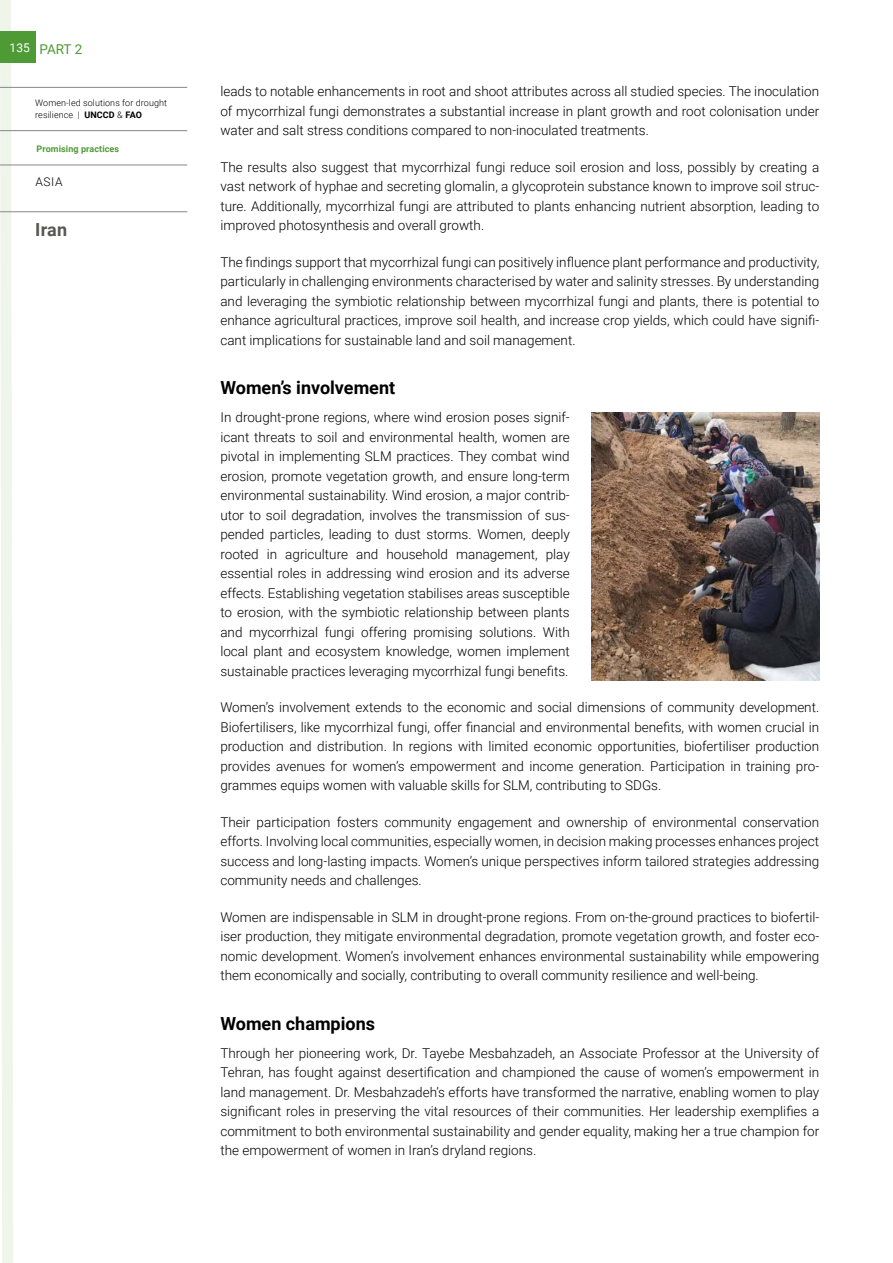
<style>
.page{position:relative;width:893px;height:1263px;background:#fff}
.page>*{position:absolute;margin:0;border:0;box-sizing:border-box;transform-origin:0 0}
.Part_2-H2{font:700 18px "Roboto";color:#000}
.Info_-_Country{font:700 18px "Roboto";color:#575756}
.t1{font:300 13.5px/19.5px "Roboto";color:#000;text-align:justify}
.t2{font:13.5px "Roboto";color:#4e9a34}
.Info_-_Region{font:300 12px "Roboto";color:#000}
.t3{font:300 9px/12px "Roboto";letter-spacing:.01em;color:#000}
.t4{font:700 9px "Roboto";letter-spacing:.01em;color:#4e9a34}
.s1{font-size:12px;color:#fff}
.s2{font-weight:700}
</style>
<div class="page">
<svg style="left:0;top:0;width:13px;height:1263px"></svg>
<div style="left:0;top:31px;width:36px;height:32px;background:#4e9a34"></div>
<hr style="left:0;top:87px;width:187px;height:1px;background:#878787">
<hr style="left:0;top:130px;width:187px;height:1px;background:#878787">
<hr style="left:0;top:165px;width:187px;height:1px;background:#878787">
<hr style="left:0;top:211px;width:187px;height:1px;background:#878787">
<img style="left:591px;top:412px;width:228px;height:268px">
<p class="t2" style="left:10px;top:39px;width:74px"><span class="s1">135</span> PART 2</p>
<p class="t3" style="left:35px;top:97px;width:133px">Women-led solutions for drought resilience | <span class="s2">UNCCD</span> &amp; <span class="s2">FAO</span></p>
<p class="t4" style="left:37px;top:142px;width:84px">Promising practices</p>
<p class="Info_-_Region" style="left:36px;top:173px;width:29px">ASIA</p>
<p class="Info_-_Country" style="left:35px;top:217px;width:33px">Iran</p>
<p class="t1" style="left:220px;top:81px;width:600px">leads to notable enhancements in root and shoot attributes across all studied species. The inoculation of mycorrhizal fungi demonstrates a substantial increase in plant growth and root colonisation under water and salt stress conditions compared to non-inoculated treatments.</p>
<p class="t1" style="left:220px;top:157px;width:600px">The results also suggest that mycorrhizal fungi reduce soil erosion and loss, possibly by creating a vast network of hyphae and secreting glomalin, a glycoprotein substance known to improve soil struc&shy;ture. Additionally, mycorrhizal fungi are attributed to plants enhancing nutrient absorption, leading to improved photosynthesis and overall growth.</p>
<p class="t1" style="left:220px;top:252px;width:600px">The findings support that mycorrhizal fungi can positively influence plant performance and productivity, particularly in challenging environments characterised by water and salinity stresses. By understanding and leveraging the symbiotic relationship between mycorrhizal fungi and plants, there is potential to enhance agricultural practices, improve soil health, and increase crop yields, which could have signifi&shy;cant implications for sustainable land and soil management.</p>
<p class="Part_2-H2" style="left:220px;top:375px;width:176px">Women’s involvement</p>
<p class="t1" style="left:220px;top:407px;width:351px">In drought-prone regions, where wind erosion poses signif&shy;icant threats to soil and environmental health, women are pivotal in implementing SLM practices. They combat wind erosion, promote vegetation growth, and ensure long-term environmental sustainability. Wind erosion, a major contrib&shy;utor to soil degradation, involves the transmission of sus&shy;pended particles, leading to dust storms. Women, deeply rooted in agriculture and household management, play essential roles in addressing wind erosion and its adverse effects. Establishing vegetation stabilises areas susceptible to erosion, with the symbiotic relationship between plants and mycorrhizal fungi offering promising solutions. With local plant and ecosystem knowledge, women implement sustainable practices leveraging mycorrhizal fungi benefits.</p>
<p class="t1" style="left:220px;top:697px;width:600px">Women’s involvement extends to the economic and social dimensions of community development.<br>Biofertilisers, like mycorrhizal fungi, offer financial and environmental benefits, with women crucial in production and distribution. In regions with limited economic opportunities, biofertiliser production provides avenues for women’s empowerment and income generation. Participation in training pro&shy;grammes equips women with valuable skills for SLM, contributing to SDGs.</p>
<p class="t1" style="left:220px;top:812px;width:600px">Their participation fosters community engagement and ownership of environmental conservation efforts. Involving local communities, especially women, in decision making processes enhances project success and long-lasting impacts. Women’s unique perspectives inform tailored strategies addressing community needs and challenges.</p>
<p class="t1" style="left:220px;top:907px;width:600px">Women are indispensable in SLM in drought-prone regions. From on-the-ground practices to biofertil&shy;iser production, they mitigate environmental degradation, promote vegetation growth, and foster eco&shy;nomic development. Women’s involvement enhances environmental sustainability while empowering them economically and socially, contributing to overall community resilience and well-being.</p>
<p class="Part_2-H2" style="left:220px;top:1011px;width:156px">Women champions</p>
<p class="t1" style="left:220px;top:1043px;width:600px">Through her pioneering work, Dr. Tayebe Mesbahzadeh, an Associate Professor at the University of Tehran, has fought against desertification and championed the cause of women’s empowerment in land management. Dr. Mesbahzadeh’s efforts have transformed the narrative, enabling women to play significant roles in preserving the vital resources of their communities. Her leadership exemplifies a commitment to both environmental sustainability and gender equality, making her a true champion for the empowerment of women in Iran’s dryland regions.</p>
</div>
